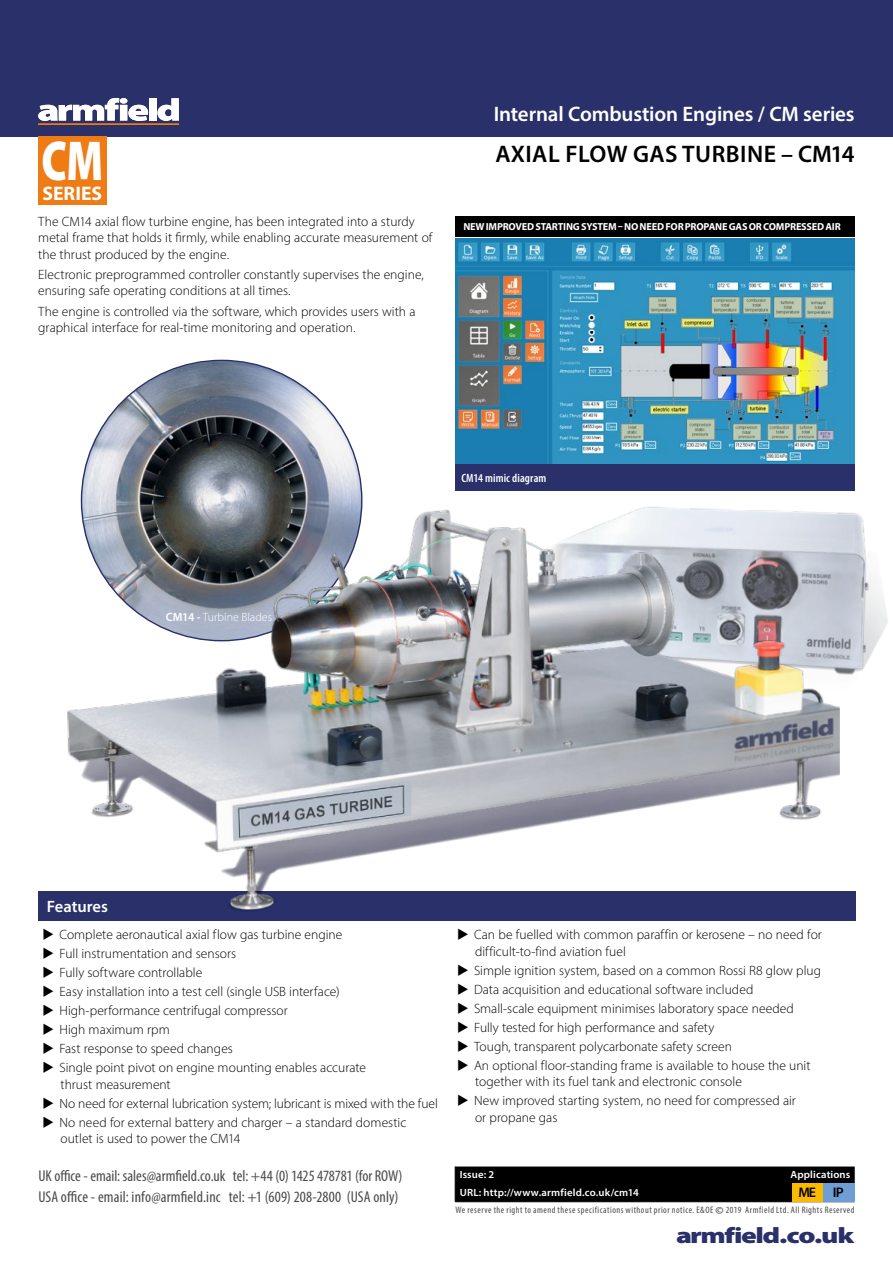
<style>
.page{position:relative;width:893px;height:1263px;background:#fff}
.page>*{position:absolute;margin:0;border:0;box-sizing:border-box;transform-origin:0 0}
.t1{font:900 56.55px "Myriad Pro";color:#fff;scale:.75 1}
.t2{font:600 24px "Myriad Pro";letter-spacing:.02em;color:#000}
.t3{font:900 22.35px "Myriad Pro";letter-spacing:-.045em;color:#29306a;scale:1.3 1}
.t4{font:600 21px "Myriad Pro";letter-spacing:-.005em;color:#fff}
.t5{font:700 19.65px "Myriad Pro";color:#fff}
.HeadingSOLID{font:600 16.5px "Myriad Pro";letter-spacing:-.005em;color:#fff}
.t6{font:condensed 15.75px/20.9px "Myriad Pro";letter-spacing:.005em;color:#4a4a49}
.t7{font:600 13.95px "Myriad Pro";color:#000}
.BODY_para{font:300 13.5px/16.5px "Myriad Pro";color:#000}
.Body_copy{font:300 12px "Myriad Pro";letter-spacing:.005em;color:#fff}
.t8{font:600 condensed 12px "Myriad Pro";letter-spacing:.015em;color:#fff}
.URLrevOut{font:600 10.5px "Myriad Pro";letter-spacing:.015em;color:#fff}
.t9{font:700 10.2px "Myriad Pro";color:#fff}
.t10{font:condensed 9.45px "Myriad Pro";letter-spacing:.05em;color:#4a4a49}
.s1{font-weight:600}
.s2{font-weight:600;font-stretch:normal;font-size:10.8px}
</style>
<div class="page">
<img style="left:840px;top:512px;width:48px;height:163px">
<div style="left:0;top:0;width:893px;height:136px;background:#29306a"></div>
<img style="left:455px;top:238px;width:400px;height:226px">
<img style="left:81px;top:360px;width:281px;height:281px;border-radius:140px">
<div style="left:455px;top:464px;width:400px;height:26px;background:#29306a"></div>
<div style="left:38px;top:891px;width:818px;height:30px;background:#29306a"></div>
<img style="left:67px;top:480px;width:773px;height:431px">
<svg style="left:38px;top:98px;width:110px;height:23px"></svg>
<div style="left:149px;top:98px;width:7px;height:23px;background:#fff"></div>
<svg style="left:157px;top:98px;width:22px;height:23px"></svg>
<hr style="left:38px;top:123px;width:141px;height:2px;background:#ef7b10">
<div style="left:38px;top:136px;width:68px;height:68px;background:#ef7b14"></div>
<div style="left:455px;top:216px;width:400px;height:20px;background:#000"></div>
<div style="left:455px;top:1166px;width:400px;height:35px;background:#000"></div>
<hr style="left:455px;top:1201px;width:263px;height:1px;background:#000">
<hr style="left:718px;top:1201px;width:137px;height:1px;background:#000">
<div style="left:823px;top:1183px;width:31px;height:18px;background:#6f9ed4"></div>
<div style="left:792px;top:1183px;width:31px;height:18px;background:#fbba00"></div>
<h3 class="t4" style="left:494px;top:100px;width:362px">Internal Combustion Engines / CM series</h3>
<h1 class="t1" style="left:41px;top:123px;width:84px">CM</h1>
<h3 class="t5" style="left:42px;top:180px;width:61px">SERIES</h3>
<p class="t1" style="left:43px;top:123px;width:32px">F</p>
<p class="t2" style="left:495px;top:138px;width:361px">AXIAL FLOW GAS TURBINE – CM14</p>
<p class="BODY_para" style="left:38px;top:213px;width:396px">The CM14 axial flow turbine engine, has been integrated into a sturdy metal frame that holds it firmly, while enabling accurate measurement of the thrust produced by the engine.</p>
<p class="BODY_para" style="left:38px;top:266px;width:387px">Electronic preprogrammed controller constantly supervises the engine, ensuring safe operating conditions at all times.</p>
<p class="BODY_para" style="left:38px;top:303px;width:379px">The engine is controlled via the software, which provides users with a graphical interface for real-time monitoring and operation.</p>
<p class="t9" style="left:463px;top:220px;width:379px">NEW IMPROVED STARTING SYSTEM – NO NEED FOR PROPANE GAS OR COMPRESSED AIR</p>
<p class="Body_copy" style="left:166px;top:610px;width:108px"><span class="s1">CM14 -</span> Turbine Blades</p>
<p class="t8" style="left:461px;top:470px;width:87px">CM14 mimic diagram</p>
<p class="HeadingSOLID" style="left:47px;top:896px;width:63px">Features</p>
<p class="BODY_para" style="left:43px;top:926px;width:301px">◆ Complete aeronautical axial flow gas turbine engine</p>
<p class="BODY_para" style="left:43px;top:945px;width:195px">◆ Full instrumentation and sensors</p>
<p class="BODY_para" style="left:43px;top:964px;width:161px">◆ Fully software controllable</p>
<p class="BODY_para" style="left:43px;top:983px;width:299px">◆ Easy installation into a test cell (single USB interface)</p>
<p class="BODY_para" style="left:43px;top:1002px;width:247px">◆ High-performance centrifugal compressor</p>
<p class="BODY_para" style="left:43px;top:1021px;width:129px">◆ High maximum rpm</p>
<p class="BODY_para" style="left:43px;top:1040px;width:192px">◆ Fast response to speed changes</p>
<p class="BODY_para" style="left:61px;top:1059px;width:307px;text-indent:-18px">◆ Single point pivot on engine mounting enables accurate thrust measurement</p>
<p class="BODY_para" style="left:43px;top:1095px;width:397px">◆ No need for external lubrication system; lubricant is mixed with the fuel</p>
<p class="BODY_para" style="left:61px;top:1114px;width:347px;text-indent:-18px">◆ No need for external battery and charger – a standard domestic outlet is used to power the CM14</p>
<p class="t6" style="left:38px;top:1165px;width:366px">UK office - email: sales@armfield.co.uk tel: +44 (0) 1425 478781 (for ROW)<br>USA office - email: info@armfield.inc tel: +1 (609) 208-2800 (USA only)</p>
<p class="BODY_para" style="left:475px;top:926px;width:348px;text-indent:-18px">◆ Can be fuelled with common paraffin or kerosene – no need for difficult-to-find aviation fuel</p>
<p class="BODY_para" style="left:457px;top:962px;width:366px">◆ Simple ignition system, based on a common Rossi R8 glow plug</p>
<p class="BODY_para" style="left:457px;top:981px;width:298px">◆ Data acquisition and educational software included</p>
<p class="BODY_para" style="left:457px;top:1000px;width:338px">◆ Small-scale equipment minimises laboratory space needed</p>
<p class="BODY_para" style="left:457px;top:1019px;width:259px">◆ Fully tested for high performance and safety</p>
<p class="BODY_para" style="left:457px;top:1038px;width:276px">◆ Tough, transparent polycarbonate safety screen</p>
<p class="BODY_para" style="left:475px;top:1057px;width:337px;text-indent:-18px">◆ An optional floor-standing frame is available to house the unit together with its fuel tank and electronic console</p>
<p class="BODY_para" style="left:475px;top:1092px;width:322px;text-indent:-18px">◆ New improved starting system, no need for compressed air or propane gas</p>
<p class="URLrevOut" style="left:460px;top:1168px;width:36px">Issue: 2</p>
<p class="URLrevOut" style="left:790px;top:1168px;width:61px">Applications</p>
<p class="URLrevOut" style="left:460px;top:1185px;width:181px">URL: http://www.armfield.co.uk/cm14</p>
<p class="t7" style="left:798px;top:1183px;width:19px">ME</p>
<p class="t7" style="left:833px;top:1183px;width:12px">IP</p>
<p class="t10" style="left:455px;top:1204px;width:401px">We reserve the right to amend these specifications without prior notice. E&amp;OE <span class="s2">©</span> 2019 Armfield Ltd. All Rights Reserved</p>
<h3 class="t3" style="left:676px;top:1220px;width:138px">armfield.co.uk</h3>
</div>
